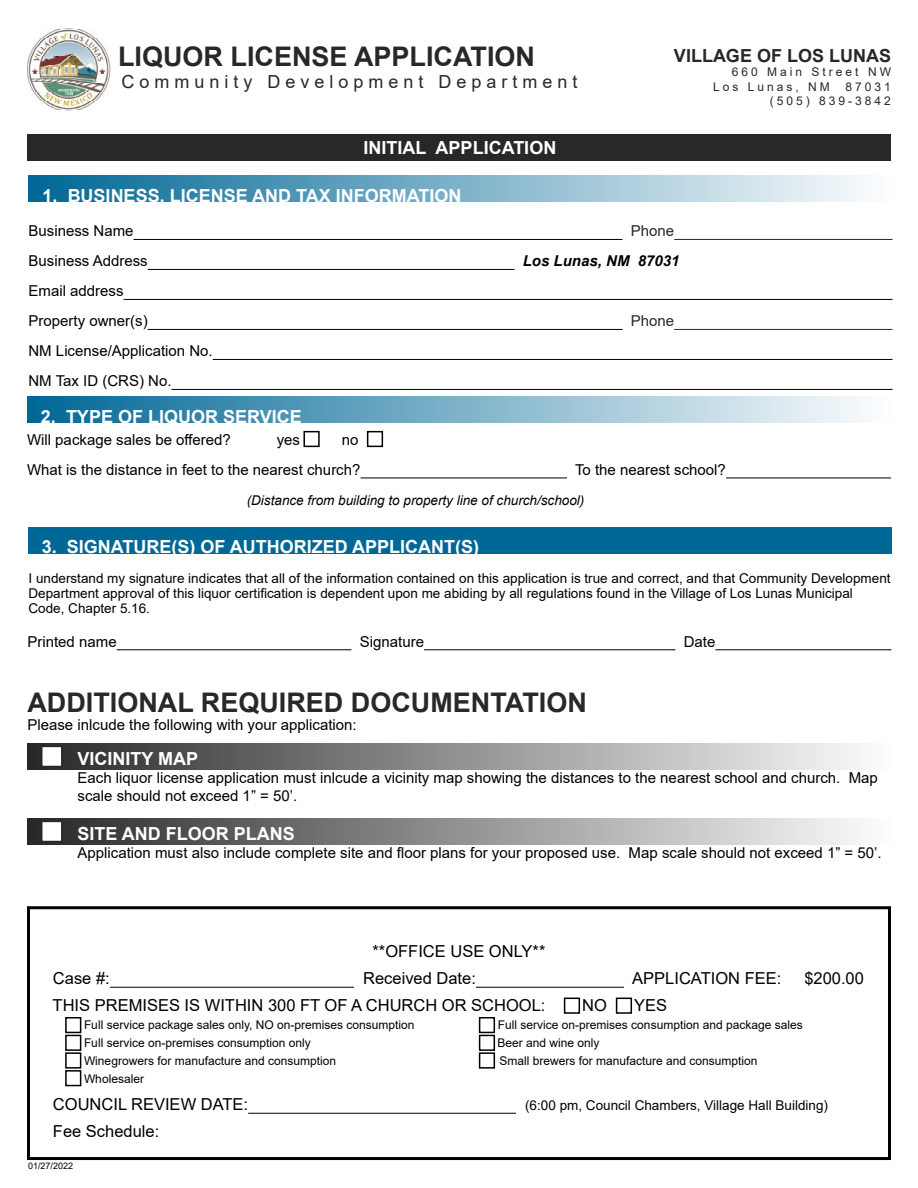
<style>
.page{position:relative;width:918px;height:1188px;background:#fff}
.page>*{position:absolute;margin:0;border:0;box-sizing:border-box;transform-origin:0 0}
.t1{font:700 27px "Arial";color:#292829}
.t2{font:700 18px "Arial";color:#fff}
.t3{font:18px "Arial";color:#292829}
.t4{font:700 18px "Arial";color:#292829}
.t5{font:16.5px "Arial";color:#000}
.t6{font:15px/30px "Arial";color:#000}
.t7{font:italic 700 15px "Arial";color:#000}
.t8{font:15px "Arial";color:#292829}
.t9{font:13.5px/15px "Arial";color:#000}
.t10{font:italic 13.5px "Arial";color:#000}
.t11{font:12px "Arial";color:#000}
.t12{font:12px/14.4px "Arial";letter-spacing:.25em;color:#292829}
.t13{font:9px "Arial";color:#000}
</style>
<div class="page">
<hr style="left:110px;top:987px;width:244px;height:1px;background:#000">
<hr style="left:476px;top:987px;width:148px;height:1px;background:#000">
<hr style="left:248px;top:1113px;width:268px;height:1px;background:#000">
<div style="left:27px;top:906px;width:864px;height:254px;border:3px solid #000"></div>
<div style="left:479px;top:1052px;width:16px;height:17px;border:2px solid #000"></div>
<div style="left:479px;top:1035px;width:16px;height:16px;border:2px solid #000"></div>
<div style="left:479px;top:1017px;width:16px;height:16px;border:2px solid #000"></div>
<div style="left:65px;top:1070px;width:16px;height:16px;border:2px solid #000"></div>
<div style="left:65px;top:1052px;width:16px;height:17px;border:2px solid #000"></div>
<div style="left:65px;top:1035px;width:16px;height:16px;border:2px solid #000"></div>
<div style="left:65px;top:1017px;width:16px;height:16px;border:2px solid #000"></div>
<div style="left:616px;top:998px;width:16px;height:16px;border:2px solid #000"></div>
<div style="left:564px;top:998px;width:16px;height:16px;border:2px solid #000"></div>
<div style="left:27px;top:818px;width:864px;height:27px;background:linear-gradient(to right,#282728,#fdfdfd)"></div>
<div style="left:41px;top:821px;width:22px;height:21px;background:#fff;border:2px solid #292829"></div>
<div style="left:27px;top:743px;width:864px;height:27px;background:linear-gradient(to right,#282728,#fdfdfd)"></div>
<div style="left:41px;top:746px;width:22px;height:21px;background:#fff;border:2px solid #292829"></div>
<hr style="left:117px;top:649px;width:234px;height:1px;background:#000">
<hr style="left:424px;top:649px;width:251px;height:1px;background:#000">
<hr style="left:716px;top:649px;width:175px;height:1px;background:#000">
<div style="left:28px;top:527px;width:864px;height:27px;background:#006896"></div>
<div style="left:367px;top:431px;width:16px;height:16px;border:2px solid #000"></div>
<div style="left:303px;top:431px;width:17px;height:16px;border:2px solid #000"></div>
<hr style="left:361px;top:478px;width:206px;height:1px;background:#000">
<hr style="left:726px;top:478px;width:165px;height:1px;background:#000">
<div style="left:27px;top:396px;width:864px;height:27px;background:linear-gradient(to right,#006795,#fdfdfd)"></div>
<hr style="left:134px;top:239px;width:489px;height:1px;background:#000">
<hr style="left:674px;top:239px;width:219px;height:1px;background:#292829">
<hr style="left:148px;top:269px;width:367px;height:1px;background:#000">
<hr style="left:124px;top:299px;width:769px;height:1px;background:#000">
<hr style="left:148px;top:329px;width:475px;height:1px;background:#000">
<hr style="left:674px;top:329px;width:219px;height:1px;background:#292829">
<hr style="left:213px;top:359px;width:680px;height:1px;background:#000">
<hr style="left:172px;top:389px;width:721px;height:1px;background:#000">
<div style="left:28px;top:176px;width:864px;height:26px;background:linear-gradient(to right,#006795,#fdfdfd)"></div>
<div style="left:27px;top:134px;width:864px;height:27px;background:#292829"></div>
<img style="left:27px;top:28px;width:84px;height:83px">
<h1 class="t1" style="left:118px;top:38px;width:419px">LIQUOR LICENSE APPLICATION</h1>
<p class="t3" style="left:121px;top:69px;width:458px">C o m m u n i t y D e v e l o p m e n t D e p a r t m e n t</p>
<p class="t2" style="left:364px;top:135px;width:194px">INITIAL APPLICATION</p>
<p class="t2" style="left:43px;top:183px;width:420px">1. BUSINESS, LICENSE AND TAX INFORMATION</p>
<p class="t4" style="left:674px;top:43px;width:219px">VILLAGE OF LOS LUNAS</p>
<p class="t12" style="left:713px;top:65px;width:179px;text-indent:19px">660 Main Street NW<br>Los Lunas, NM</p>
<p class="t12" style="left:770px;top:79px;width:123px;text-align:right">87031<br>(505) 839-3842</p>
<p class="t6" style="left:29px;top:216px;width:107px">Business Name</p>
<p class="t8" style="left:631px;top:221px;width:45px">Phone</p>
<p class="t6" style="left:29px;top:246px;width:121px">Business Address</p>
<p class="t7" style="left:523px;top:251px;width:158px">Los Lunas, NM 87031</p>
<p class="t6" style="left:29px;top:276px;width:121px">Email address<br>Property owner(s)</p>
<p class="t8" style="left:631px;top:311px;width:45px">Phone</p>
<p class="t6" style="left:29px;top:336px;width:186px">NM License/Application No.<br>NM Tax ID (CRS) No.</p>
<p class="t2" style="left:41px;top:404px;width:262px">2. TYPE OF LIQUOR SERVICE</p>
<p class="t6" style="left:27px;top:425px;width:205px">Will package sales be offered?</p>
<p class="t6" style="left:277px;top:425px;width:25px">yes</p>
<p class="t6" style="left:27px;top:425px;width:335px;text-align:right">no<br>What is the distance in feet to the nearest church?</p>
<p class="t6" style="left:575px;top:455px;width:152px">To the nearest school?</p>
<p class="t10" style="left:247px;top:491px;width:339px">(Distance from building to property line of church/school)</p>
<p class="t2" style="left:42px;top:534px;width:439px">3. SIGNATURE(S) OF AUTHORIZED APPLICANT(S)</p>
<p class="t9" style="left:29px;top:571px;width:864px">I understand my signature indicates that all of the information contained on this application is true and correct, and that Community Development<br>Department approval of this liquor certification is dependent upon me abiding by all regulations found in the Village of Los Lunas Municipal<br>Code, Chapter 5.16.</p>
<p class="t6" style="left:27px;top:626px;width:91px">Printed name</p>
<p class="t6" style="left:360px;top:626px;width:66px">Signature</p>
<p class="t6" style="left:684px;top:626px;width:33px">Date</p>
<h1 class="t1" style="left:27px;top:684px;width:561px">ADDITIONAL REQUIRED DOCUMENTATION</h1>
<p class="t6" style="left:27px;top:710px;width:331px">Please inlcude the following with your application:</p>
<p class="t2" style="left:78px;top:746px;width:122px">VICINITY MAP</p>
<p class="t6" style="left:78px;top:768px;width:802px;line-height:18px">Each liquor license application must inlcude a vicinity map showing the distances to the nearest school and church. Map scale should not exceed 1” = 50’.</p>
<p class="t2" style="left:78px;top:821px;width:219px">SITE AND FLOOR PLANS</p>
<p class="t6" style="left:78px;top:838px;width:806px">Application must also include complete site and floor plans for your proposed use. Map scale should not exceed 1” = 50’.</p>
<p class="t5" style="left:373px;top:940px;width:174px">**OFFICE USE ONLY**</p>
<p class="t5" style="left:53px;top:967px;width:58px">Case #:</p>
<p class="t5" style="left:363px;top:967px;width:114px">Received Date:</p>
<p class="t5" style="left:632px;top:967px;width:151px">APPLICATION FEE:</p>
<p class="t5" style="left:804px;top:967px;width:61px">$200.00</p>
<p class="t5" style="left:53px;top:994px;width:494px">THIS PREMISES IS WITHIN 300 FT OF A CHURCH OR SCHOOL:</p>
<p class="t5" style="left:582px;top:994px;width:26px">NO</p>
<p class="t5" style="left:634px;top:994px;width:35px">YES</p>
<p class="t11" style="left:84px;top:1017px;width:332px">Full service package sales only, NO on-premises consumption</p>
<p class="t11" style="left:498px;top:1017px;width:306px">Full service on-premises consumption and package sales</p>
<p class="t11" style="left:84px;top:1035px;width:228px">Full service on-premises consumption only</p>
<p class="t11" style="left:498px;top:1035px;width:104px">Beer and wine only</p>
<p class="t11" style="left:84px;top:1053px;width:254px">Winegrowers for manufacture and consumption</p>
<p class="t11" style="left:500px;top:1053px;width:260px">Small brewers for manufacture and consumption</p>
<p class="t11" style="left:84px;top:1071px;width:62px">Wholesaler</p>
<p class="t5" style="left:53px;top:1093px;width:197px">COUNCIL REVIEW DATE:</p>
<p class="t9" style="left:525px;top:1098px;width:304px">(6:00 pm, Council Chambers, Village Hall Building)</p>
<p class="t5" style="left:53px;top:1120px;width:108px">Fee Schedule:</p>
<p class="t13" style="left:28px;top:1160px;width:47px">01/27/2022</p>
</div>
